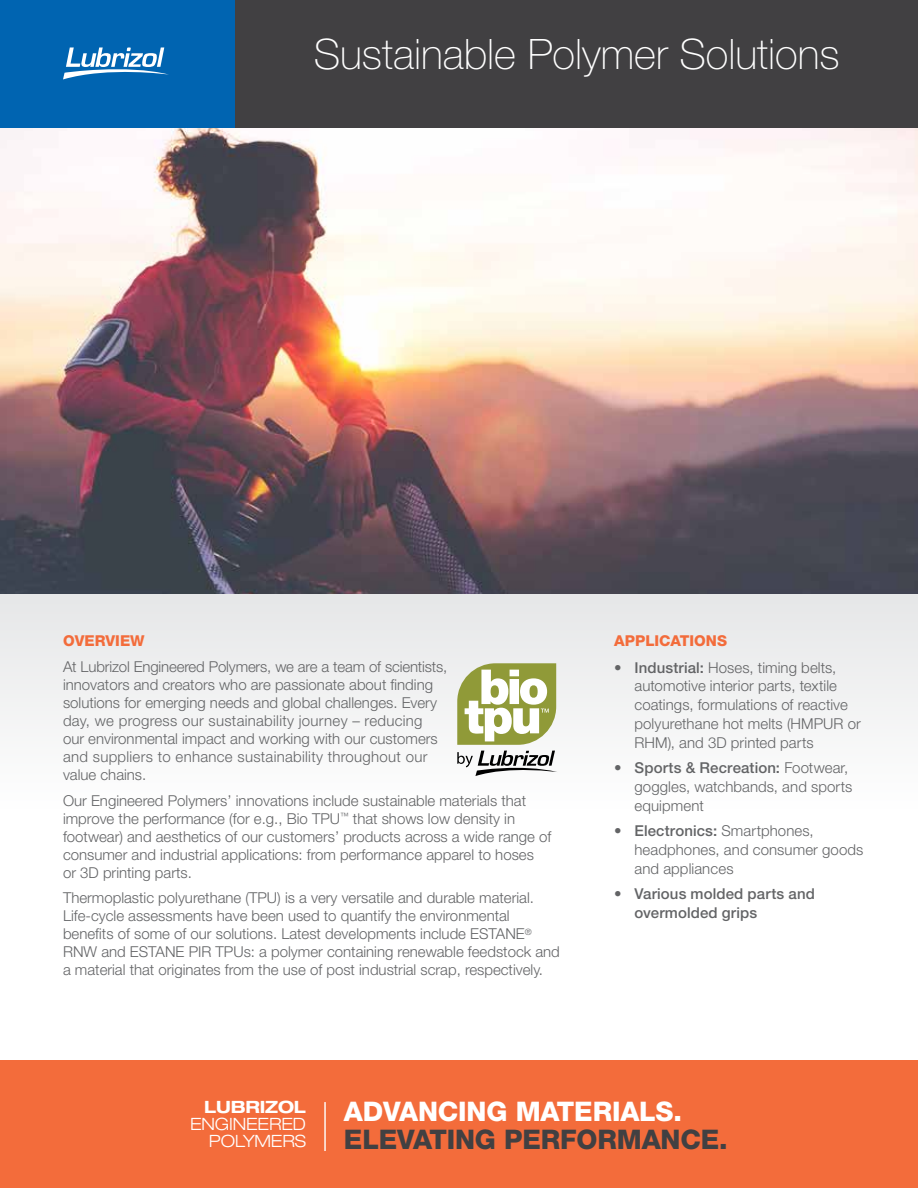
<style>
.page{position:relative;width:918px;height:1188px;background:#fff}
.page>*{position:absolute;margin:0;border:0;box-sizing:border-box;transform-origin:0 0}
.t1{font:100 42px "Helvetica Neue LT Pro";color:#fff}
.t2{font:800 27px "Helvetica Neue LT Pro";letter-spacing:-.005em;color:#414042}
.t3{font:800 27px "Helvetica Neue LT Pro";letter-spacing:-.005em;color:#fff}
.t4{font:300 expanded 16.95px/17px "Helvetica Neue LT Pro";letter-spacing:-.01em;color:#fff;text-align:right}
.t5{font:700 expanded 16.95px "Helvetica Neue LT Pro";letter-spacing:-.01em;color:#fff}
.t6{font:300 15px/18px "Helvetica Neue LT Pro";color:#636466}
.t7{font:500 15px/18.8px "Helvetica Neue LT Pro";letter-spacing:.005em;color:#636466}
.t8{font:800 15px "Helvetica Neue LT Pro";color:#f36c3b}
.s1{font-weight:500}
</style>
<div class="page">
<div style="left:0;top:594px;width:918px;height:347px;background:linear-gradient(to bottom,#e9eaeb,#fff)"></div>
<img style="left:0;top:128px;width:918px;height:466px">
<svg style="left:457px;top:751px;width:101px;height:25px"></svg>
<svg style="left:457px;top:663px;width:99px;height:82px"></svg>
<div style="left:0;top:1060px;width:918px;height:128px;background:#f36c3b"></div>
<hr style="left:324px;top:1102px;width:2px;height:49px;background:#fff">
<div style="left:0;top:0;width:254px;height:128px;background:#0064b1"></div>
<div style="left:235px;top:0;width:683px;height:128px;background:#414042"></div>
<svg style="left:63px;top:47px;width:106px;height:32px"></svg>
<h1 class="t1" style="left:314px;top:30px;width:528px">Sustainable Polymer Solutions</h1>
<p class="t8" style="left:63px;top:632px;width:83px">OVERVIEW</p>
<p class="t6" style="left:63px;top:657px;width:386px">At Lubrizol Engineered Polymers, we are a team of scientists, innovators and creators who are passionate about finding solutions for emerging needs and global challenges. Every day, we progress our sustainability journey – reducing our environmental impact and working with our customers and suppliers to enhance sustainability throughout our value chains.</p>
<p class="t6" style="left:63px;top:791px;width:490px">Our Engineered Polymers’ innovations include sustainable materials that improve the performance (for e.g., Bio TPU<sup>™</sup> that shows low density in footwear) and aesthetics of our customers’ products across a wide range of consumer and industrial applications: from performance apparel to hoses<br>or 3D printing parts.</p>
<p class="t6" style="left:63px;top:889px;width:498px">Thermoplastic polyurethane (TPU) is a very versatile and durable material.<br>Life-cycle assessments have been used to quantify the environmental benefits of some of our solutions. Latest developments include ESTANE<sup>® </sup>RNW and ESTANE PIR TPUs: a polymer containing renewable feedstock and a material that originates from the use of post industrial scrap, respectively.</p>
<p class="t8" style="left:614px;top:632px;width:114px">APPLICATIONS</p>
<p class="t6" style="left:635px;top:658px;width:228px;line-height:18.8px;text-indent:-20px"><span class="s1">• Industrial:</span> Hoses, timing belts, automotive interior parts, textile coatings, formulations of reactive polyurethane hot melts (HMPUR or RHM), and 3D printed parts</p>
<p class="t6" style="left:635px;top:758px;width:220px;line-height:18.8px;text-indent:-20px"><span class="s1">• Sports &amp; Recreation:</span> Footwear, goggles, watchbands, and sports equipment</p>
<p class="t6" style="left:635px;top:821px;width:230px;line-height:18.8px;text-indent:-20px"><span class="s1">• Electronics:</span> Smartphones, headphones, and consumer goods and appliances</p>
<p class="t7" style="left:635px;top:884px;width:182px;text-indent:-20px">• Various molded parts and overmolded grips</p>
<p class="t5" style="left:204px;top:1097px;width:104px">LUBRIZOL</p>
<p class="t4" style="left:190px;top:1116px;width:117px">ENGINEERED<br>POLYMERS</p>
<h2 class="t3" style="left:344px;top:1095px;width:340px">ADVANCING MATERIALS.</h2>
<h2 class="t2" style="left:344px;top:1123px;width:385px">ELEVATING PERFORMANCE.</h2>
</div>
